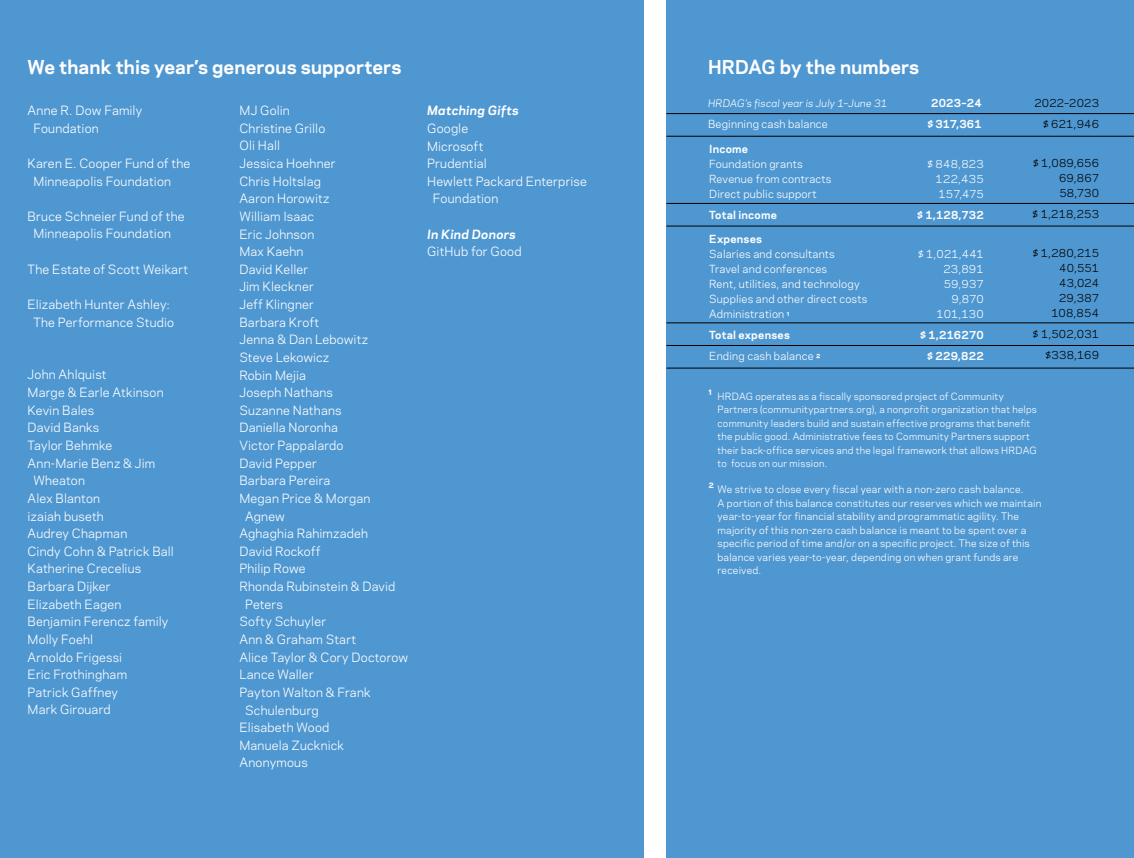
<style>
.page{position:relative;width:1134px;height:858px;background:#fff}
.page>*{position:absolute;margin:0;border:0;box-sizing:border-box;transform-origin:0 0}
.t1{font:700 18px "Galaxie Polaris";letter-spacing:.005em;color:#fff}
.t2{font:12px/17.7px "Galaxie Polaris";letter-spacing:.015em;color:#fff}
.t3{font:italic 700 12px "Galaxie Polaris";letter-spacing:.015em;color:#fff}
.t4{font:10.5px "Galaxie Polaris";letter-spacing:.02em;color:#fff}
.t5{font:10.5px/15px "Galaxie Polaris";letter-spacing:.015em;color:#000;text-align:right}
.t6{font:700 10.5px "Galaxie Polaris";letter-spacing:.02em;color:#fff}
.t7{font:9.75px/13.5px "Galaxie Polaris";letter-spacing:.025em;color:#fff}
.t8{font:italic 9.75px "Galaxie Polaris";letter-spacing:.02em;color:#fff}
.t9{font:9.3px/13.5px "Galaxie Polaris";letter-spacing:.025em;color:#fff}
.s1{font-weight:500}
.s2{font-weight:500;font-size:13.5px}
</style>
<div class="page">
<div style="left:666px;top:0;width:468px;height:858px;background:#4f97d1"></div>
<div style="left:0;top:0;width:644px;height:858px;background:#4f97d1"></div>
<hr style="left:666px;top:113px;width:468px;height:1px;background:#000">
<hr style="left:666px;top:203px;width:468px;height:1px;background:#000">
<hr style="left:666px;top:323px;width:468px;height:1px;background:#000">
<hr style="left:666px;top:136px;width:468px;height:1px;background:#000">
<hr style="left:666px;top:226px;width:468px;height:1px;background:#000">
<hr style="left:666px;top:345px;width:468px;height:1px;background:#000">
<hr style="left:666px;top:368px;width:468px;height:1px;background:#000">
<h1 class="t1" style="left:28px;top:53px;width:375px">We thank this year’s generous supporters</h1>
<h1 class="t1" style="left:708px;top:53px;width:213px">HRDAG by the numbers</h1>
<p class="t2" style="left:33px;top:101px;width:110px;text-indent:-6px">Anne R. Dow Family<br>Foundation</p>
<p class="t2" style="left:33px;top:154px;width:159px;text-indent:-6px">Karen E. Cooper Fund of the<br>Minneapolis Foundation</p>
<p class="t2" style="left:33px;top:207px;width:153px;text-indent:-6px">Bruce Schneier Fund of the<br>Minneapolis Foundation</p>
<p class="t2" style="left:28px;top:260px;width:162px">The Estate of Scott Weikart</p>
<p class="t2" style="left:28px;top:295px;width:148px;text-align:center">Elizabeth Hunter Ashley:<br>The Performance Studio</p>
<p class="t2" style="left:28px;top:365px;width:81px">John Ahlquist</p>
<p class="t2" style="left:28px;top:383px;width:138px">Marge &amp; Earle Atkinson</p>
<p class="t2" style="left:28px;top:401px;width:68px">Kevin Bales</p>
<p class="t2" style="left:28px;top:418px;width:73px">David Banks</p>
<p class="t2" style="left:28px;top:436px;width:86px">Taylor Behmke</p>
<p class="t2" style="left:28px;top:454px;width:129px">Ann-Marie Benz &amp; Jim</p>
<p class="t2" style="left:33px;top:471px;width:53px">Wheaton</p>
<p class="t2" style="left:28px;top:489px;width:74px">Alex Blanton</p>
<p class="t2" style="left:28px;top:506px;width:78px">izaiah buseth</p>
<p class="t2" style="left:28px;top:524px;width:101px">Audrey Chapman</p>
<p class="t2" style="left:28px;top:542px;width:148px">Cindy Cohn &amp; Patrick Ball</p>
<p class="t2" style="left:28px;top:559px;width:115px">Katherine Crecelius</p>
<p class="t2" style="left:28px;top:577px;width:85px">Barbara Dijker</p>
<p class="t2" style="left:28px;top:595px;width:95px">Elizabeth Eagen</p>
<p class="t2" style="left:28px;top:612px;width:142px">Benjamin Ferencz family</p>
<p class="t2" style="left:28px;top:630px;width:67px">Molly Foehl</p>
<p class="t2" style="left:28px;top:647px;width:96px">Arnoldo Frigessi</p>
<p class="t2" style="left:28px;top:665px;width:101px">Eric Frothingham</p>
<p class="t2" style="left:28px;top:683px;width:92px">Patrick Gaffney</p>
<p class="t2" style="left:28px;top:700px;width:85px">Mark Girouard</p>
<p class="t2" style="left:239px;top:101px;width:52px">MJ Golin</p>
<p class="t2" style="left:239px;top:119px;width:87px">Christine Grillo</p>
<p class="t2" style="left:239px;top:136px;width:42px">Oli Hall</p>
<p class="t2" style="left:239px;top:154px;width:98px">Jessica Hoehner</p>
<p class="t2" style="left:239px;top:172px;width:83px">Chris Holtslag</p>
<p class="t2" style="left:239px;top:189px;width:92px">Aaron Horowitz</p>
<p class="t2" style="left:239px;top:207px;width:76px">William Isaac</p>
<p class="t2" style="left:239px;top:224px;width:76px">Eric Johnson</p>
<p class="t2" style="left:239px;top:242px;width:66px">Max Kaehn</p>
<p class="t2" style="left:239px;top:260px;width:70px">David Keller</p>
<p class="t2" style="left:239px;top:277px;width:76px">Jim Kleckner</p>
<p class="t2" style="left:239px;top:295px;width:76px">Jeff Klingner</p>
<p class="t2" style="left:239px;top:313px;width:81px">Barbara Kroft</p>
<p class="t2" style="left:239px;top:330px;width:130px">Jenna &amp; Dan Lebowitz</p>
<p class="t2" style="left:239px;top:348px;width:91px">Steve Lekowicz</p>
<p class="t2" style="left:239px;top:365px;width:68px">Robin Mejia</p>
<p class="t2" style="left:239px;top:383px;width:95px">Joseph Nathans</p>
<p class="t2" style="left:239px;top:401px;width:104px">Suzanne Nathans</p>
<p class="t2" style="left:239px;top:418px;width:100px">Daniella Noronha</p>
<p class="t2" style="left:239px;top:436px;width:106px">Victor Pappalardo</p>
<p class="t2" style="left:239px;top:454px;width:79px">David Pepper</p>
<p class="t2" style="left:239px;top:471px;width:92px">Barbara Pereira</p>
<p class="t2" style="left:239px;top:489px;width:133px">Megan Price &amp; Morgan</p>
<p class="t2" style="left:245px;top:506px;width:41px">Agnew</p>
<p class="t2" style="left:239px;top:524px;width:130px">Aghaghia Rahimzadeh</p>
<p class="t2" style="left:239px;top:542px;width:83px">David Rockoff</p>
<p class="t2" style="left:239px;top:559px;width:68px">Philip Rowe</p>
<p class="t2" style="left:239px;top:577px;width:158px">Rhonda Rubinstein &amp; David</p>
<p class="t2" style="left:245px;top:595px;width:39px">Peters</p>
<p class="t2" style="left:239px;top:612px;width:88px">Softy Schuyler</p>
<p class="t2" style="left:239px;top:630px;width:118px">Ann &amp; Graham Start</p>
<p class="t2" style="left:239px;top:648px;width:170px">Alice Taylor &amp; Cory Doctorow</p>
<p class="t2" style="left:239px;top:665px;width:76px">Lance Waller</p>
<p class="t2" style="left:239px;top:683px;width:133px">Payton Walton &amp; Frank</p>
<p class="t2" style="left:245px;top:700px;width:75px">Schulenburg</p>
<p class="t2" style="left:239px;top:718px;width:92px">Elisabeth Wood</p>
<p class="t2" style="left:239px;top:736px;width:106px">Manuela Zucknick</p>
<p class="t2" style="left:239px;top:753px;width:70px">Anonymous</p>
<p class="t3" style="left:427px;top:102px;width:93px">Matching Gifts</p>
<p class="t2" style="left:427px;top:119px;width:43px">Google</p>
<p class="t2" style="left:427px;top:136px;width:58px">Microsoft</p>
<p class="t2" style="left:427px;top:154px;width:61px">Prudential</p>
<p class="t2" style="left:427px;top:172px;width:161px">Hewlett Packard Enterprise</p>
<p class="t2" style="left:433px;top:189px;width:67px">Foundation</p>
<p class="t3" style="left:427px;top:225px;width:90px">In Kind Donors</p>
<p class="t2" style="left:427px;top:242px;width:96px">GitHub for Good</p>
<p class="t8" style="left:708px;top:96px;width:181px">HRDAG’s fiscal year is July 1–June 31</p>
<p class="t6" style="left:931px;top:95px;width:52px">2023–24</p>
<p class="t4" style="left:708px;top:116px;width:121px">Beginning cash balance</p>
<p class="t6" style="left:927px;top:116px;width:56px">$ 317,361</p>
<p class="t6" style="left:709px;top:141px;width:41px">Income</p>
<p class="t4" style="left:709px;top:156px;width:95px">Foundation grants</p>
<p class="t4" style="left:928px;top:156px;width:58px">$ 848,823</p>
<p class="t4" style="left:709px;top:171px;width:124px">Revenue from contracts</p>
<p class="t4" style="left:936px;top:171px;width:50px">122,435</p>
<p class="t4" style="left:709px;top:186px;width:109px">Direct public support</p>
<p class="t4" style="left:939px;top:186px;width:47px">157,475</p>
<p class="t6" style="left:709px;top:207px;width:69px">Total income</p>
<p class="t6" style="left:917px;top:207px;width:68px">$ 1,128,732</p>
<p class="t6" style="left:709px;top:232px;width:54px">Expenses</p>
<p class="t4" style="left:709px;top:247px;width:127px">Salaries and consultants</p>
<p class="t4" style="left:918px;top:247px;width:67px">$ 1,021,441</p>
<p class="t4" style="left:709px;top:262px;width:120px">Travel and conferences</p>
<p class="t4" style="left:943px;top:262px;width:42px">23,891</p>
<p class="t4" style="left:709px;top:277px;width:152px">Rent, utilities, and technology</p>
<p class="t4" style="left:944px;top:277px;width:41px">59,937</p>
<p class="t4" style="left:709px;top:292px;width:160px">Supplies and other direct costs</p>
<p class="t4" style="left:952px;top:292px;width:34px">9,870</p>
<p class="t4" style="left:709px;top:307px;width:82px">Administration <span class="s1">¹</span></p>
<p class="t4" style="left:937px;top:307px;width:49px">101,130</p>
<p class="t6" style="left:709px;top:328px;width:82px">Total expenses</p>
<p class="t6" style="left:920px;top:328px;width:65px">$ 1,216270</p>
<p class="t4" style="left:709px;top:349px;width:113px">Ending cash balance <span class="s1">²</span></p>
<p class="t6" style="left:927px;top:349px;width:58px">$ 229,822</p>
<p class="t5" style="left:1034px;top:92px;width:66px;line-height:21px">2022–2023 $ 621,946</p>
<p class="t5" style="left:1059px;top:155px;width:41px;text-align:justify;text-indent:-26px">$ 1,089,656<br>69,867<br>58,730</p>
<p class="t5" style="left:1033px;top:206px;width:68px">$ 1,218,253</p>
<p class="t5" style="left:1033px;top:245px;width:68px">$ 1,280,215<br>40,551<br>43,024<br>29,387<br>108,854</p>
<p class="t5" style="left:1033px;top:323px;width:68px;line-height:21px">$ 1,502,031 $338,169</p>
<p class="t9" style="left:718px;top:389px;width:321px;text-indent:-9px"><span class="s2">¹</span> HRDAG operates as a fiscally sponsored project of Community Partners (communitypartners.org), a nonprofit organization that helps community leaders build and sustain effective programs that benefit the public good. Administrative fees to Community Partners support their back-office services and the legal framework that allows HRDAG to focus on our mission.</p>
<p class="t7" style="left:718px;top:482px;width:325px;text-indent:-9px"><span class="s2">²</span> We strive to close every fiscal year with a non-zero cash balance.<br>A portion of this balance constitutes our reserves which we maintain year-to-year for financial stability and programmatic agility. The majority of this non-zero cash balance is meant to be spent over a specific period of time and/or on a specific project. The size of this balance varies year-to-year, depending on when grant funds are received.</p>
</div>
